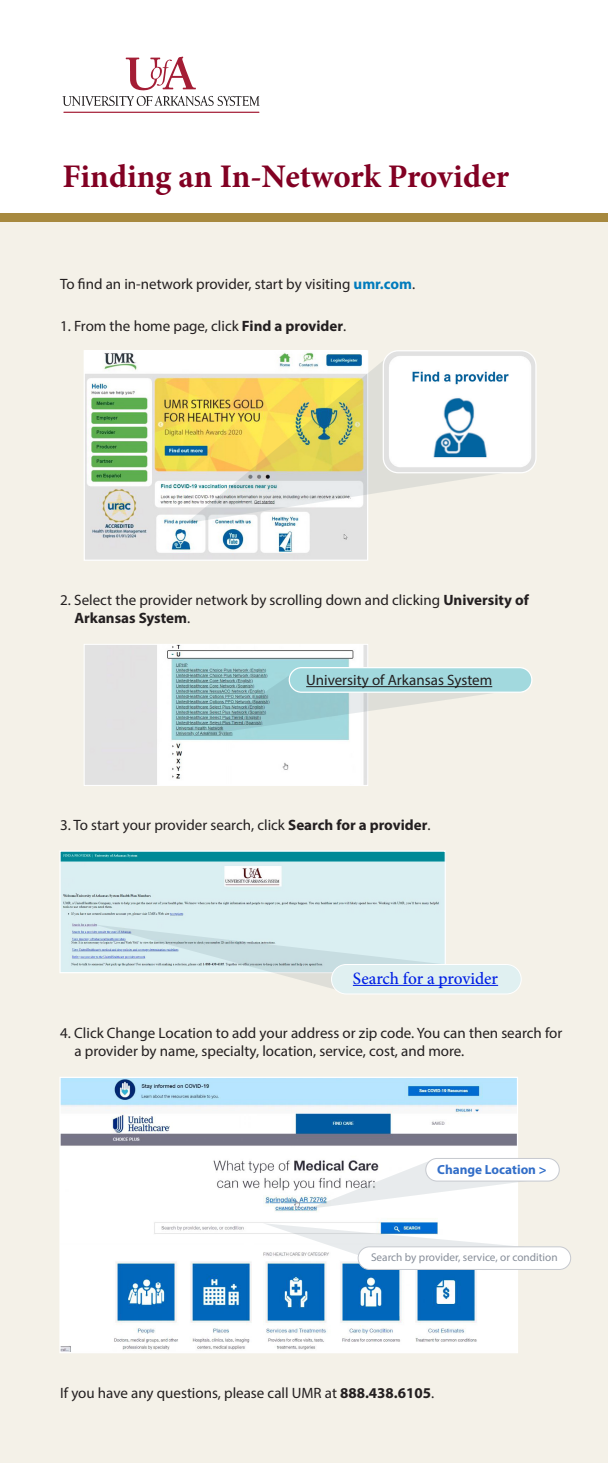
<style>
.page{position:relative;width:608px;height:1463px;background:#fff}
.page>*{position:absolute;margin:0;border:0;box-sizing:border-box;transform-origin:0 0}
.article_head{font:700 33px "Minion Pro";letter-spacing:-.005em;color:#820123}
.body{font:500 17.25px "Minion Pro";letter-spacing:-.005em;color:#001ee4}
.body-2{font:15px/18.1px "Myriad Pro";color:#231f20}
.body-3{font:700 13.25px "Myriad Pro";color:#326ec8}
.body-4{font:11.25px "Myriad Pro";color:#878e99}
.s1{font-weight:700;color:#007bbc}
.s2{font-weight:700}
</style>
<div class="page">
<div style="left:0;top:222px;width:608px;height:1240px;background:#f3efe5"></div>
<div style="left:0;top:213px;width:608px;height:8px;background:#a7893f"></div>
<svg style="left:62px;top:57px;width:197px;height:56px"></svg>
<img style="left:86px;top:352px;width:280px;height:207px">
<div style="left:84px;top:350px;width:284px;height:211px;border:1px solid #fff"></div>
<svg style="left:186px;top:358px;width:336px;height:165px"></svg>
<img style="left:383px;top:352px;width:153px;height:121px">
<div style="left:382px;top:350px;width:154px;height:123px;border:1px solid #fff;border-radius:15px"></div>
<img style="left:86px;top:646px;width:280px;height:138px">
<div style="left:84px;top:644px;width:284px;height:142px;border:1px solid #fff"></div>
<svg style="left:202px;top:669px;width:289px;height:66px"></svg>
<div style="left:289px;top:667px;width:242px;height:25px;background:#a2d9de;border-radius:12px"></div>
<hr style="left:306px;top:686px;width:186px;height:1px;background:#231f20">
<div style="left:288px;top:667px;width:244px;height:26px;border:1px solid #fff;border-radius:12px"></div>
<img style="left:61px;top:852px;width:383px;height:119px">
<div style="left:59px;top:850px;width:387px;height:123px;border:1px solid #fff"></div>
<svg style="left:94px;top:924px;width:421px;height:65px"></svg>
<img style="left:61px;top:1078px;width:455px;height:273px">
<div style="left:59px;top:1076px;width:459px;height:277px;border:1px solid #fff"></div>
<svg style="left:307px;top:1159px;width:248px;height:50px"></svg>
<svg style="left:262px;top:1223px;width:256px;height:41px"></svg>
<div style="left:331px;top:964px;width:190px;height:30px;background:#e0f0f1;border-radius:15px"></div>
<hr style="left:353px;top:985px;width:145px;height:1px;background:#001ee4">
<div style="left:331px;top:964px;width:190px;height:30px;border:1px solid #fff;border-radius:15px"></div>
<div style="left:425px;top:1158px;width:134px;height:23px;background:#fff;border-radius:11px"></div>
<div style="left:425px;top:1158px;width:134px;height:23px;border:1px solid #c6c9cf;border-radius:11px"></div>
<div style="left:358px;top:1246px;width:212px;height:23px;background:#fff;border-radius:11px"></div>
<div style="left:357px;top:1246px;width:214px;height:24px;border:1px solid #c6c9cf;border-radius:11px"></div>
<p class="article_head" style="left:62px;top:153px;width:448px">Finding an In-Network Provider</p>
<p class="body-2" style="left:60px;top:275px;width:356px">To find an in-network provider, start by visiting <span class="s1">umr.com</span>.</p>
<p class="body-2" style="left:60px;top:316px;width:288px">1. From the home page, click <span class="s2">Find a provider</span>.</p>
<p class="body-2" style="left:74px;top:591px;width:455px;text-indent:-14px">2. Select the provider network by scrolling down and clicking <span class="s2">University of<br>Arkansas System</span>.</p>
<p class="body-2" style="left:306px;top:671px;width:187px">University of Arkansas System</p>
<p class="body-2" style="left:60px;top:816px;width:372px">3. To start your provider search, click <span class="s2">Search for a provider</span>.</p>
<p class="body" style="left:353px;top:966px;width:147px">Search for a provider</p>
<p class="body-2" style="left:74px;top:1024px;width:489px;text-indent:-14px">4. Click Change Location to add your address or zip code. You can then search for a provider by name, specialty, location, service, cost, and more.</p>
<p class="body-3" style="left:437px;top:1160px;width:111px">Change Location &gt;</p>
<p class="body-4" style="left:371px;top:1250px;width:188px">Search by provider, service, or condition</p>
<p class="body-2" style="left:60px;top:1383px;width:375px">If you have any questions, please call UMR at <span class="s2">888.438.6105</span>.</p>
</div>
